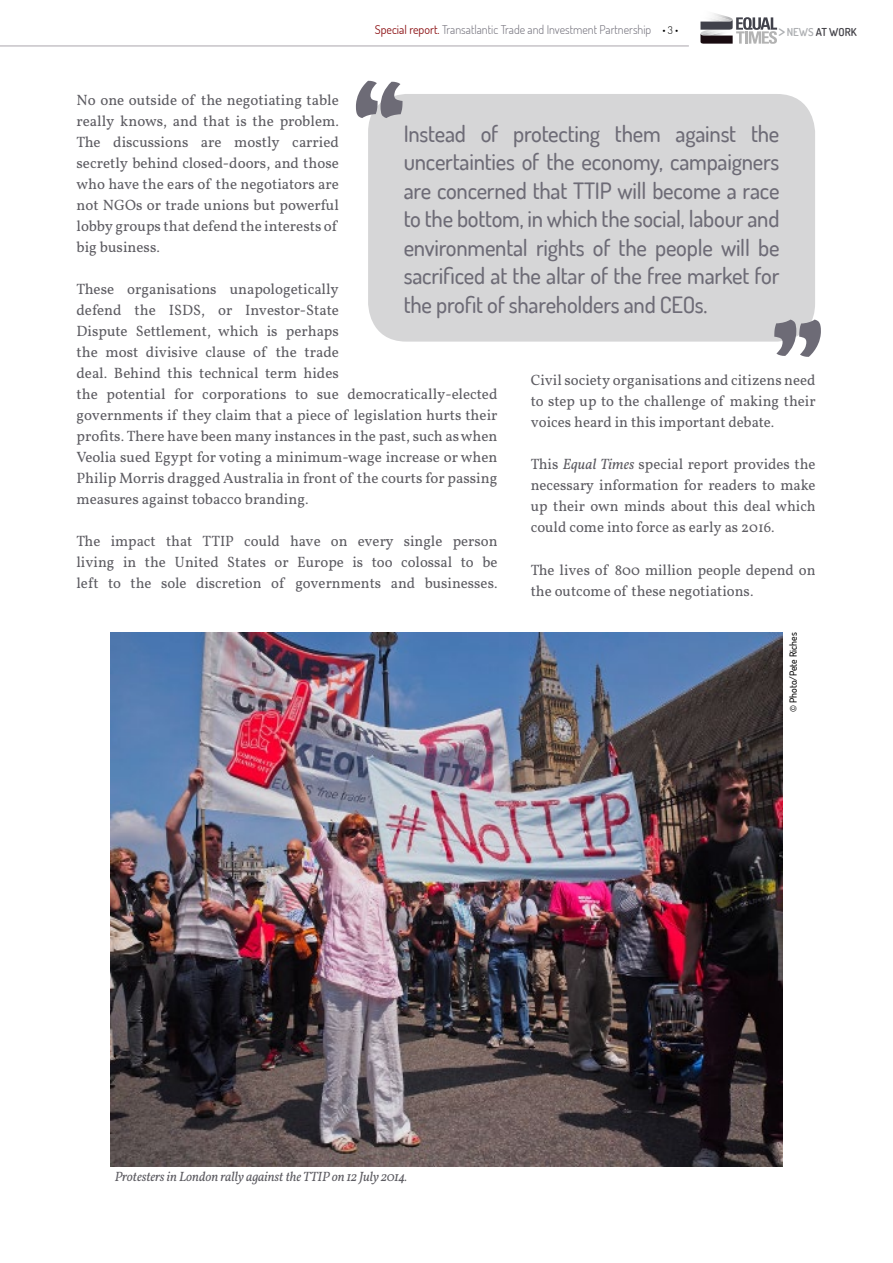
<style>
.page{position:relative;width:893px;height:1263px;background:#fff}
.page>*{position:absolute;margin:0;border:0;box-sizing:border-box;transform-origin:0 0}
.t1{font:500 22.5px/28.5px "Dosis";letter-spacing:-.01em;color:#6d6b76;text-align:justify}
.t2{font:15px/21px "Vollkorn";color:#5d5c62}
.t3{font:italic 13.5px "Vollkorn";letter-spacing:-.01em;color:#5d5c62}
.t4{font:300 12px "Dosis";color:#6d6b76}
.t5{font:600 10.95px "Dosis";color:#444349}
.t6{font:500 9.75px "Dosis";color:#000}
.s1{font-weight:400;color:#8b0f12}
.s2{font-size:10.5px;color:#000}
.s3{font-weight:500;font-size:17.85px;color:#adafb2}
.s4{color:#adafb2}
.s5{font-style:italic}
</style>
<div class="page">
<hr style="left:0;top:46px;width:689px;height:1px;background:#aaa5ac">
<img style="left:714px;top:13px;width:14px;height:4px">
<img style="left:714px;top:15px;width:10px;height:2px">
<svg style="left:700px;top:17px;width:77px;height:27px"></svg>
<img style="left:110px;top:632px;width:673px;height:534px">
<div style="left:368px;top:94px;width:447px;height:248px;background:#d6d6d7;border-radius:38px"></div>
<svg style="left:356px;top:81px;width:46px;height:37px"></svg>
<svg style="left:774px;top:320px;width:47px;height:37px"></svg>
<p class="t4" style="left:375px;top:22px;width:305px"><span class="s1">Special report.</span> Transatlantic Trade and Investment Partnership <span class="s2">• 3 •</span></p>
<p class="t5" style="left:778px;top:25px;width:80px"><span class="s3">&gt;</span> <span class="s4">NEWS</span> AT WORK</p>
<p class="t2" style="left:77px;top:89px;width:264px">No one outside of the negotiating table really knows, and that is the problem.<br>The discussions are mostly carried secretly behind closed-doors, and those who have the ears of the negotiators are not NGOs or trade unions but powerful lobby groups that defend the interests of big business.</p>
<p class="t2" style="left:77px;top:279px;width:422px">These organisations unapologetically<br>defend the ISDS, or Investor-State<br>Dispute Settlement, which is perhaps<br>the most divisive clause of the trade<br>deal. Behind this technical term hides<br>the potential for corporations to sue democratically-elected governments if they claim that a piece of legislation hurts their profits. There have been many instances in the past, such as when Veolia sued Egypt for voting a minimum-wage increase or when Philip Morris dragged Australia in front of the courts for passing measures against tobacco branding.</p>
<p class="t2" style="left:77px;top:531px;width:422px;text-align:justify">The impact that TTIP could have on every single person living in the United States or Europe is too colossal to be left to the sole discretion of governments and businesses.</p>
<p class="t1" style="left:404px;top:118px;width:377px">Instead of protecting them against the uncertainties of the economy, campaigners are concerned that TTIP will become a race to the bottom, in which the social, labour and environmental rights of the people will be sacrificed at the altar of the free market for the profit of shareholders and CEOs.</p>
<p class="t2" style="left:531px;top:370px;width:286px;text-align:justify">Civil society organisations and citizens need to step up to the challenge of making their voices heard in this important debate.</p>
<p class="t2" style="left:531px;top:454px;width:286px;text-align:justify">This <span class="s5">Equal Times</span> special report provides the necessary information for readers to make up their own minds about this deal which could come into force as early as 2016.</p>
<p class="t2" style="left:531px;top:559px;width:286px">The lives of 800 million people depend on the outcome of these negotiations.</p>
<p class="t3" style="left:115px;top:1168px;width:294px">Protesters in London rally against the TTIP on 12 July 2014.</p>
<p class="t6" style="left:787px;top:712px;width:81px;rotate:-90deg">© Photo/Pete Riches</p>
</div>
